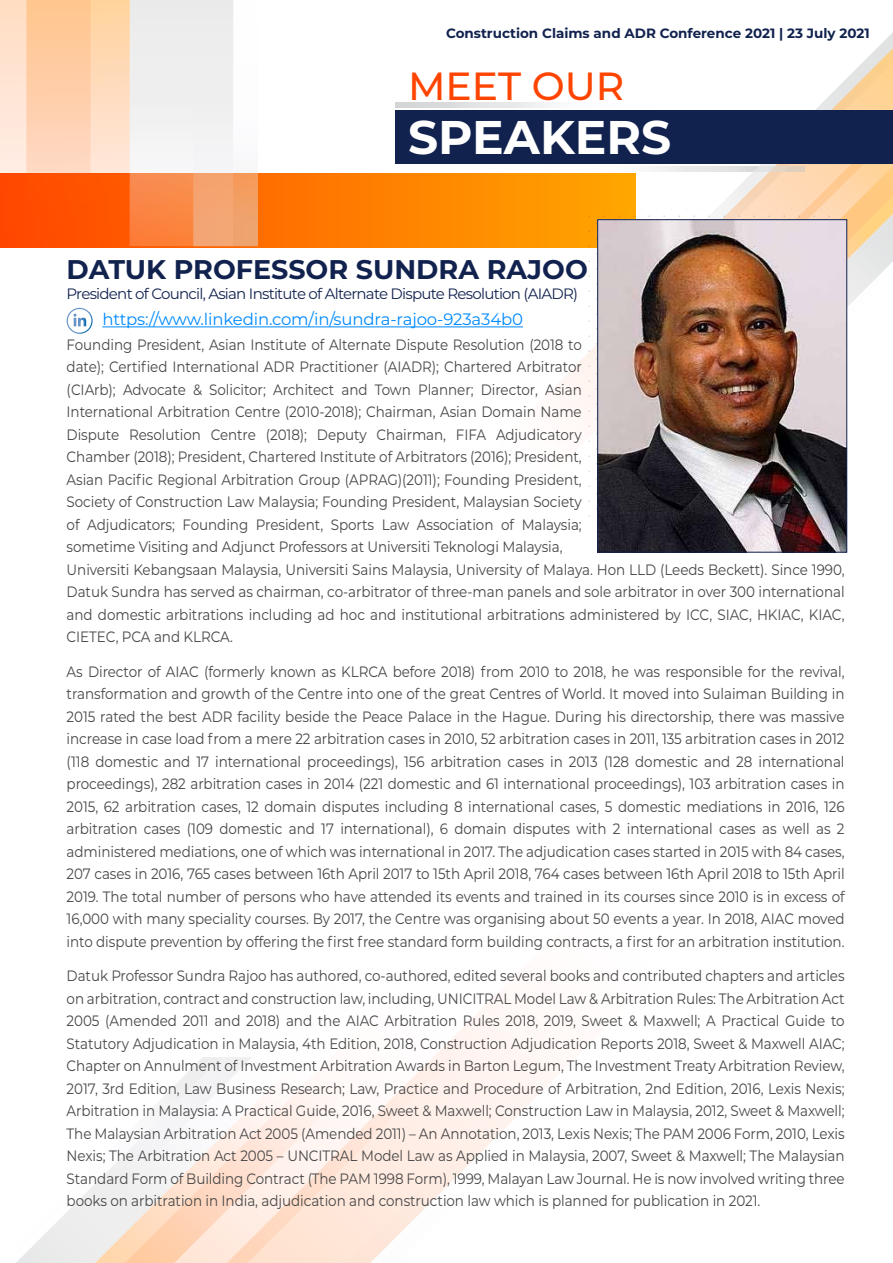
<style>
.page{position:relative;width:893px;height:1263px;background:#fff}
.page>*{position:absolute;margin:0;border:0;box-sizing:border-box;transform-origin:0 0}
.t1{font:700 47.25px "Montserrat";color:#fff}
.t2{font:500 39.3px "Montserrat";color:#f40}
.t3{font:700 27px "Montserrat";color:#11224e}
.t4{font:16.5px "Montserrat";letter-spacing:-.01em;color:#008aff}
.t5{font:15px/22.5px "Montserrat";letter-spacing:-.005em;color:#474747;text-align:justify;scale:.9 1}
.t6{font:15px "Montserrat";letter-spacing:-.05em;color:#11224e}
.t7{font:700 13.5px "Montserrat";color:#11224e}
</style>
<div class="page">
<svg style="left:16px;top:1184px;width:79px;height:79px"></svg>
<svg style="left:95px;top:1155px;width:30px;height:108px"></svg>
<svg style="left:125px;top:1057px;width:102px;height:206px"></svg>
<svg style="left:227px;top:1004px;width:332px;height:259px"></svg>
<svg style="left:358px;top:46px;width:535px;height:507px"></svg>
<svg style="left:0;top:173px;width:636px;height:74px;background:#fe8700"></svg>
<div style="left:396px;top:110px;width:497px;height:53px;background:#11224e"></div>
<svg style="left:396px;top:167px;width:409px;height:5px"></svg>
<svg style="left:396px;top:102px;width:409px;height:5px"></svg>
<svg style="left:233px;top:173px;width:25px;height:73px;background:#f19f66"></svg>
<svg style="left:130px;top:0;width:103px;height:246px"></svg>
<svg style="left:91px;top:0;width:39px;height:246px;background:#feb484"></svg>
<svg style="left:0;top:0;width:91px;height:246px;background:#ffac7f"></svg>
<svg style="left:583px;top:209px;width:250px;height:311px"></svg>
<img style="left:599px;top:221px;width:246px;height:329px">
<div style="left:597px;top:219px;width:250px;height:333px;border:1px solid #11224e"></div>
<hr style="left:102px;top:326px;width:421px;height:1px;background:#008aff">
<svg style="left:67px;top:308px;width:26px;height:26px"></svg>
<p class="t7" style="left:446px;top:24px;width:425px">Construction Claims and ADR Conference 2021 | 23 July 2021</p>
<h2 class="t2" style="left:408px;top:58px;width:218px">MEET OUR</h2>
<h1 class="t1" style="left:408px;top:103px;width:265px">SPEAKERS</h1>
<h3 class="t3" style="left:67px;top:249px;width:523px">DATUK PROFESSOR SUNDRA RAJOO</h3>
<p class="t6" style="left:67px;top:284px;width:513px">President of Council, Asian Institute of Alternate Dispute Resolution (AIADR)</p>
<p class="t4" style="left:102px;top:308px;width:422px">https://www.linkedin.com/in/sundra-rajoo-923a34b0</p>
<p class="t5" style="left:67px;top:333px;width:574px">Founding President, Asian Institute of Alternate Dispute Resolution (2018 to date); Certified International ADR Practitioner (AIADR); Chartered Arbitrator (CIArb); Advocate &amp; Solicitor; Architect and Town Planner; Director, Asian International Arbitration Centre (2010-2018); Chairman, Asian Domain Name Dispute Resolution Centre (2018); Deputy Chairman, FIFA Adjudicatory Chamber (2018); President, Chartered Institute of Arbitrators (2016); President, Asian Pacific Regional Arbitration Group (APRAG)(2011); Founding President, Society of Construction Law Malaysia; Founding President, Malaysian Society of Adjudicators; Founding President, Sports Law Association of Malaysia; sometime Visiting and Adjunct Professors at Universiti Teknologi Malaysia,</p>
<p class="t5" style="left:67px;top:558px;width:866px">Universiti Kebangsaan Malaysia, Universiti Sains Malaysia, University of Malaya. Hon LLD (Leeds Beckett). Since 1990, Datuk Sundra has served as chairman, co-arbitrator of three-man panels and sole arbitrator in over 300 international and domestic arbitrations including ad hoc and institutional arbitrations administered by ICC, SIAC, HKIAC, KIAC, CIETEC, PCA and KLRCA.</p>
<p class="t5" style="left:67px;top:660px;width:866px">As Director of AIAC (formerly known as KLRCA before 2018) from 2010 to 2018, he was responsible for the revival, transformation and growth of the Centre into one of the great Centres of World. It moved into Sulaiman Building in 2015 rated the best ADR facility beside the Peace Palace in the Hague. During his directorship, there was massive increase in case load from a mere 22 arbitration cases in 2010, 52 arbitration cases in 2011, 135 arbitration cases in 2012 (118 domestic and 17 international proceedings), 156 arbitration cases in 2013 (128 domestic and 28 international proceedings), 282 arbitration cases in 2014 (221 domestic and 61 international proceedings), 103 arbitration cases in 2015, 62 arbitration cases, 12 domain disputes including 8 international cases, 5 domestic mediations in 2016, 126 arbitration cases (109 domestic and 17 international), 6 domain disputes with 2 international cases as well as 2 administered mediations, one of which was international in 2017. The adjudication cases started in 2015 with 84 cases, 207 cases in 2016, 765 cases between 16th April 2017 to 15th April 2018, 764 cases between 16th April 2018 to 15th April 2019. The total number of persons who have attended its events and trained in its courses since 2010 is in excess of 16,000 with many speciality courses. By 2017, the Centre was organising about 50 events a year. In 2018, AIAC moved into dispute prevention by offering the first free standard form building contracts, a first for an arbitration institution.</p>
<p class="t5" style="left:67px;top:964px;width:866px">Datuk Professor Sundra Rajoo has authored, co-authored, edited several books and contributed chapters and articles on arbitration, contract and construction law, including, UNICITRAL Model Law &amp; Arbitration Rules: The Arbitration Act 2005 (Amended 2011 and 2018) and the AIAC Arbitration Rules 2018, 2019, Sweet &amp; Maxwell; A Practical Guide to Statutory Adjudication in Malaysia, 4th Edition, 2018, Construction Adjudication Reports 2018, Sweet &amp; Maxwell AIAC; Chapter on Annulment of Investment Arbitration Awards in Barton Legum, The Investment Treaty Arbitration Review, 2017, 3rd Edition, Law Business Research; Law, Practice and Procedure of Arbitration, 2nd Edition, 2016, Lexis Nexis; Arbitration in Malaysia: A Practical Guide, 2016, Sweet &amp; Maxwell; Construction Law in Malaysia, 2012, Sweet &amp; Maxwell; The Malaysian Arbitration Act 2005 (Amended 2011) – An Annotation, 2013, Lexis Nexis; The PAM 2006 Form, 2010, Lexis Nexis; The Arbitration Act 2005 – UNCITRAL Model Law as Applied in Malaysia, 2007, Sweet &amp; Maxwell; The Malaysian Standard Form of Building Contract (The PAM 1998 Form), 1999, Malayan Law Journal. He is now involved writing three books on arbitration in India, adjudication and construction law which is planned for publication in 2021.</p>
</div>
